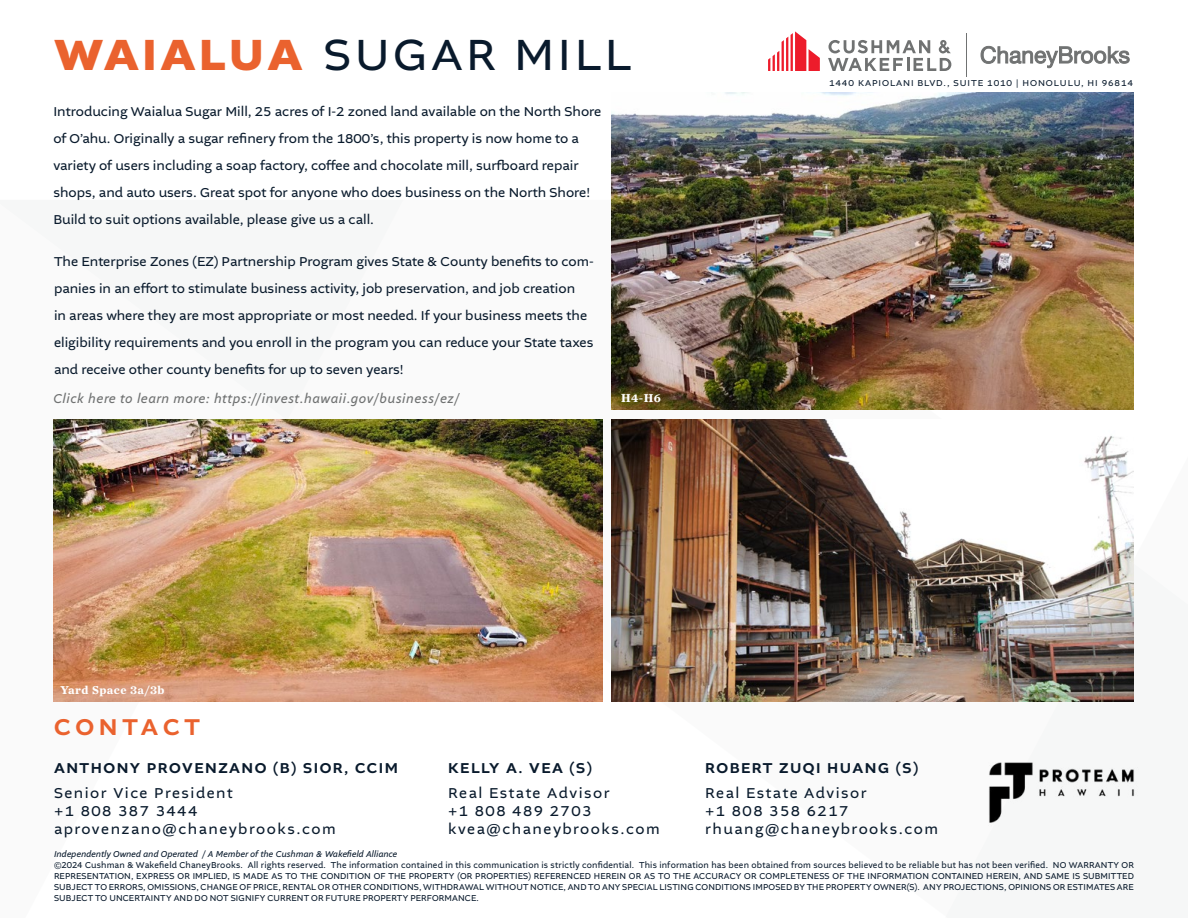
<style>
.page{position:relative;width:1188px;height:918px;background:#fff}
.page>*{position:absolute;margin:0;border:0;box-sizing:border-box;transform-origin:0 0}
.t1{font:45.75px "Altivo";letter-spacing:.08em;color:#091a2c}
.t2{font:500 24px "Altivo";letter-spacing:.2em;color:#ea622e}
.t3{font:15px/18px "Altivo";letter-spacing:.1em;color:#091a2c}
.t4{font:500 15px "Altivo";letter-spacing:.1em;color:#091a2c}
.t5{font:13.5px/27px "Altivo";color:#091a2c}
.t6{font:italic 13.5px "Altivo";letter-spacing:.04em;color:#6f7171}
.t7{font:700 12px "Chronicle Text G2";letter-spacing:.04em;color:#fff}
.t8{font:9px/10.8px "Altivo";letter-spacing:.02em;color:#091a2c;text-align:justify;scale:.95 1}
.t9{font:italic 9px "Altivo";color:#091a2c}
.t10{font:9px "Altivo";letter-spacing:.1em;color:#091a2c}
.s1{font-weight:700;color:#ea622e}
</style>
<div class="page">
<img style="left:611px;top:92px;width:523px;height:317px">
<hr style="left:966px;top:33px;width:1px;height:44px;background:#707272">
<svg style="left:768px;top:31px;width:52px;height:40px"></svg>
<svg style="left:828px;top:40px;width:123px;height:31px"></svg>
<svg style="left:980px;top:46px;width:150px;height:23px"></svg>
<img style="left:988px;top:762px;width:151px;height:65px">
<img style="left:611px;top:420px;width:523px;height:282px">
<img style="left:54px;top:420px;width:548px;height:282px">
<h1 class="t1" style="left:54px;top:25px;width:579px"><span class="s1">WAIALUA</span> SUGAR MILL</h1>
<p class="t5" style="left:53px;top:98px;width:550px">Introducing Waialua Sugar Mill, 25 acres of I-2 zoned land available on the North Shore of O’ahu. Originally a sugar refinery from the 1800’s, this property is now home to a variety of users including a soap factory, coffee and chocolate mill, surfboard repair shops, and auto users. Great spot for anyone who does business on the North Shore!<br>Build to suit options available, please give us a call.</p>
<p class="t5" style="left:54px;top:248px;width:541px">The Enterprise Zones (EZ) Partnership Program gives State &amp; County benefits to com&shy;panies in an effort to stimulate business activity, job preservation, and job creation<br>in areas where they are most appropriate or most needed. If your business meets the eligibility requirements and you enroll in the program you can reduce your State taxes and receive other county benefits for up to seven years!</p>
<p class="t6" style="left:53px;top:390px;width:408px">Click here to learn more: https://invest.hawaii.gov/business/ez/</p>
<p class="t7" style="left:621px;top:388px;width:42px">H4-H6</p>
<p class="t10" style="left:829px;top:77px;width:306px">1440 KAPIOLANI BLVD., SUITE 1010 | HONOLULU, HI 96814</p>
<p class="t7" style="left:60px;top:681px;width:106px">Yard Space 3a/3b</p>
<h2 class="t2" style="left:54px;top:712px;width:147px">CONTACT</h2>
<p class="t4" style="left:54px;top:759px;width:346px">ANTHONY PROVENZANO (B) SIOR, CCIM</p>
<p class="t3" style="left:54px;top:784px;width:283px">Senior Vice President<br>+1 808 387 3444 aprovenzano@chaneybrooks.com</p>
<p class="t4" style="left:448px;top:759px;width:146px">KELLY A. VEA (S)</p>
<p class="t3" style="left:448px;top:784px;width:213px">Real Estate Advisor<br>+1 808 489 2703 kvea@chaneybrooks.com</p>
<p class="t4" style="left:705px;top:759px;width:215px">ROBERT ZUQI HUANG (S)</p>
<p class="t3" style="left:705px;top:784px;width:235px">Real Estate Advisor<br>+1 808 358 6217 rhuang@chaneybrooks.com</p>
<p class="t9" style="left:54px;top:849px;width:345px">Independently Owned and Operated / A Member of the Cushman &amp; Wakefield Alliance</p>
<p class="t8" style="left:54px;top:860px;width:1138px">©2024 Cushman &amp; Wakefield ChaneyBrooks. All rights reserved. The information contained in this communication is strictly confidential. This information has been obtained from sources believed to be reliable but has not been verified. NO WARRANTY OR REPRESENTATION, EXPRESS OR IMPLIED, IS MADE AS TO THE CONDITION OF THE PROPERTY (OR PROPERTIES) REFERENCED HEREIN OR AS TO THE ACCURACY OR COMPLETENESS OF THE INFORMATION CONTAINED HEREIN, AND SAME IS SUBMITTED SUBJECT TO ERRORS, OMISSIONS, CHANGE OF PRICE, RENTAL OR OTHER CONDITIONS, WITHDRAWAL WITHOUT NOTICE, AND TO ANY SPECIAL LISTING CONDITIONS IMPOSED BY THE PROPERTY OWNER(S). ANY PROJECTIONS, OPINIONS OR ESTIMATES ARE SUBJECT TO UNCERTAINTY AND DO NOT SIGNIFY CURRENT OR FUTURE PROPERTY PERFORMANCE.</p>
</div>
